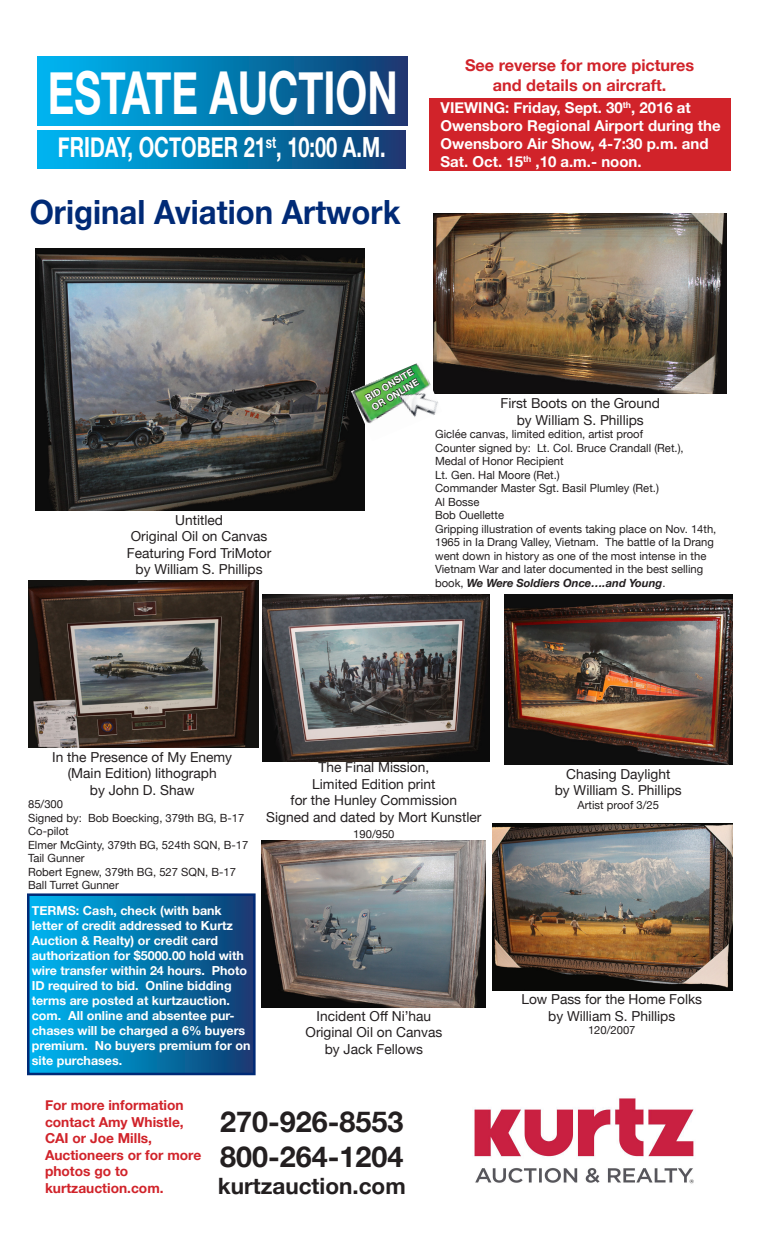
<style>
.page{position:relative;width:765px;height:1260px;background:#fff}
.page>*{position:absolute;margin:0;border:0;box-sizing:border-box;transform-origin:0 0}
.Paragraph_Style_1{font:700 59.25px "Helvetica Neue";color:#fff;scale:.69 1}
.Paragraph_Style_1-2{font:700 33.38px "Helvetica Neue";color:#002a76;scale:.93 1}
.t1{font:700 28.75px "Helvetica Neue";color:#231f20}
.t2{font:700 27.75px "Helvetica Neue";color:#fff;scale:.72 1}
.t3{font:700 22.5px "Helvetica Neue";color:#231f20}
.Paragraph_Style_1-3{font:700 16.25px "Helvetica Neue";color:#d1232a}
.t4{font:700 15px/18px "Helvetica Neue";color:#fff}
.Paragraph_Style_1-4{font:13.75px "Helvetica Neue";color:#231f20}
.t5{font:700 13.75px/16.5px "Helvetica Neue";color:#d1232a;text-align:justify}
.t6{font:700 12.5px/15px "Helvetica Neue";color:#fff}
.Paragraph_Style_1-5{font:11.25px/13.5px "Helvetica Neue";color:#231f20}
.Paragraph_Style_1-6{font:700 9.5px "Helvetica Neue";color:#fff}
.s1{font-weight:700;font-style:italic}
</style>
<div class="page">
<img style="left:35px;top:248px;width:330px;height:262px">
<img style="left:434px;top:213px;width:292px;height:181px">
<img style="left:29px;top:580px;width:229px;height:167px">
<img style="left:261px;top:841px;width:224px;height:166px">
<img style="left:262px;top:595px;width:227px;height:167px">
<img style="left:504px;top:595px;width:228px;height:169px">
<img style="left:492px;top:823px;width:241px;height:167px">
<img style="left:351px;top:362px;width:91px;height:79px">
<svg style="left:364px;top:367px;width:56px;height:44px"></svg>
<img style="left:474px;top:1098px;width:220px;height:86px">
<div style="left:38px;top:56px;width:370px;height:70px;background:linear-gradient(to right,#00baf4,#113a6f)"></div>
<div style="left:38px;top:130px;width:368px;height:39px;background:linear-gradient(to right,#00baf4,#113a6f)"></div>
<div style="left:429px;top:98px;width:302px;height:73px;background:#d1232a"></div>
<div style="left:28px;top:895px;width:226px;height:179px;background:linear-gradient(to right,#00baf4,#103c70)"></div>
<div style="left:27px;top:893px;width:229px;height:182px;border:2px solid #002a76"></div>
<p class="Paragraph_Style_1" style="left:48px;top:47px;width:509px">ESTATE AUCTION</p>
<p class="t2" style="left:58px;top:125px;width:457px">FRIDAY, OCTOBER 21<sup>st</sup>, 10:00 A.M.</p>
<p class="Paragraph_Style_1-2" style="left:30px;top:186px;width:400px">Original Aviation Artwork</p>
<p class="Paragraph_Style_1-3" style="left:465px;top:53px;width:231px">See reverse for more pictures</p>
<p class="Paragraph_Style_1-3" style="left:493px;top:72px;width:175px">and details on aircraft.</p>
<p class="t4" style="left:441px;top:99px;width:282px">VIEWING: Friday, Sept. 30<sup>th</sup>, 2016 at Owensboro Regional Airport during the Owensboro Air Show, 4-7:30 p.m. and Sat. Oct. 15<sup>th</sup> ,10 a.m.- noon.</p>
<p class="Paragraph_Style_1-4" style="left:175px;top:510px;width:49px">Untitled</p>
<p class="Paragraph_Style_1-4" style="left:131px;top:527px;width:138px">Original Oil on Canvas</p>
<p class="Paragraph_Style_1-4" style="left:127px;top:543px;width:146px">Featuring Ford TriMotor</p>
<p class="Paragraph_Style_1-4" style="left:136px;top:560px;width:129px">by William S. Phillips</p>
<p class="Paragraph_Style_1-6" style="left:362px;top:392px;width:56px;rotate:-31deg">BID ONSITE</p>
<p class="Paragraph_Style_1-6" style="left:369px;top:402px;width:54px;rotate:-31deg">OR ONLINE</p>
<p class="Paragraph_Style_1-4" style="left:501px;top:393px;width:161px">First Boots on the Ground</p>
<p class="Paragraph_Style_1-4" style="left:517px;top:410px;width:129px">by William S. Phillips</p>
<p class="Paragraph_Style_1-5" style="left:435px;top:428px;width:209px">Giclée canvas, limited edition, artist proof</p>
<p class="Paragraph_Style_1-5" style="left:435px;top:442px;width:250px">Counter signed by: Lt. Col. Bruce Crandall (Ret.),</p>
<p class="Paragraph_Style_1-5" style="left:435px;top:455px;width:130px">Medal of Honor Recipient</p>
<p class="Paragraph_Style_1-5" style="left:435px;top:469px;width:126px">Lt. Gen. Hal Moore (Ret.)</p>
<p class="Paragraph_Style_1-5" style="left:435px;top:482px;width:225px">Commander Master Sgt. Basil Plumley (Ret.)</p>
<p class="Paragraph_Style_1-5" style="left:435px;top:496px;width:46px">Al Bosse</p>
<p class="Paragraph_Style_1-5" style="left:435px;top:509px;width:70px">Bob Ouellette</p>
<p class="Paragraph_Style_1-5" style="left:435px;top:523px;width:283px">Gripping illustration of events taking place on Nov. 14th, 1965 in Ia Drang Valley, Vietnam. The battle of Ia Drang went down in history as one of the most intense in the Vietnam War and later documented in the best selling book, <span class="s1">We Were Soldiers Once….and Young</span>.</p>
<p class="Paragraph_Style_1-4" style="left:52px;top:747px;width:181px">In the Presence of My Enemy</p>
<p class="Paragraph_Style_1-4" style="left:68px;top:763px;width:150px">(Main Edition) lithograph</p>
<p class="Paragraph_Style_1-4" style="left:90px;top:780px;width:106px">by John D. Shaw</p>
<p class="Paragraph_Style_1-5" style="left:28px;top:798px;width:37px">85/300</p>
<p class="Paragraph_Style_1-5" style="left:28px;top:812px;width:218px">Signed by: Bob Boecking, 379th BG, B-17<br>Co-pilot</p>
<p class="Paragraph_Style_1-5" style="left:28px;top:839px;width:222px">Elmer McGinty, 379th BG, 524th SQN, B-17<br>Tail Gunner</p>
<p class="Paragraph_Style_1-5" style="left:28px;top:866px;width:209px">Robert Egnew, 379th BG, 527 SQN, B-17<br>Ball Turret Gunner</p>
<p class="t6" style="left:32px;top:904px;width:220px">TERMS: Cash, check (with bank letter of credit addressed to Kurtz<br>Auction &amp; Realty) or credit card authorization for $5000.00 hold with wire transfer within 24 hours. Photo<br>ID required to bid. Online bidding terms are posted at kurtzauction. com. All online and absentee pur&shy;chases will be charged a 6% buyers premium. No buyers premium for on site purchases.</p>
<p class="Paragraph_Style_1-4" style="left:319px;top:758px;width:112px">The Final Mission,</p>
<p class="Paragraph_Style_1-4" style="left:312px;top:774px;width:125px">Limited Edition print</p>
<p class="Paragraph_Style_1-4" style="left:291px;top:791px;width:168px">for the Hunley Commission</p>
<p class="Paragraph_Style_1-4" style="left:266px;top:807px;width:217px">Signed and dated by Mort Kunstler</p>
<p class="Paragraph_Style_1-5" style="left:353px;top:828px;width:43px">190/950</p>
<p class="Paragraph_Style_1-4" style="left:317px;top:1006px;width:116px">Incident Off Ni’hau</p>
<p class="Paragraph_Style_1-4" style="left:306px;top:1022px;width:138px">Original Oil on Canvas</p>
<p class="Paragraph_Style_1-4" style="left:325px;top:1039px;width:100px">by Jack Fellows</p>
<p class="t5" style="left:45px;top:1097px;width:140px">For more information contact Amy Whistle, CAI or Joe Mills,</p>
<p class="t5" style="left:45px;top:1147px;width:158px">Auctioneers or for more photos go to</p>
<p class="t5" style="left:45px;top:1180px;width:120px">kurtzauction.com.</p>
<p class="t1" style="left:220px;top:1099px;width:185px">270-926-8553</p>
<p class="t1" style="left:220px;top:1134px;width:185px">800-264-1204</p>
<p class="t3" style="left:218px;top:1168px;width:189px">kurtzauction.com</p>
<p class="Paragraph_Style_1-4" style="left:566px;top:764px;width:106px">Chasing Daylight</p>
<p class="Paragraph_Style_1-4" style="left:555px;top:780px;width:129px">by William S. Phillips</p>
<p class="Paragraph_Style_1-5" style="left:578px;top:799px;width:83px">Artist proof 3/25</p>
<p class="Paragraph_Style_1-4" style="left:521px;top:989px;width:182px">Low Pass for the Home Folks</p>
<p class="Paragraph_Style_1-4" style="left:548px;top:1006px;width:129px">by William S. Phillips</p>
<p class="Paragraph_Style_1-5" style="left:588px;top:1024px;width:49px">120/2007</p>
</div>
